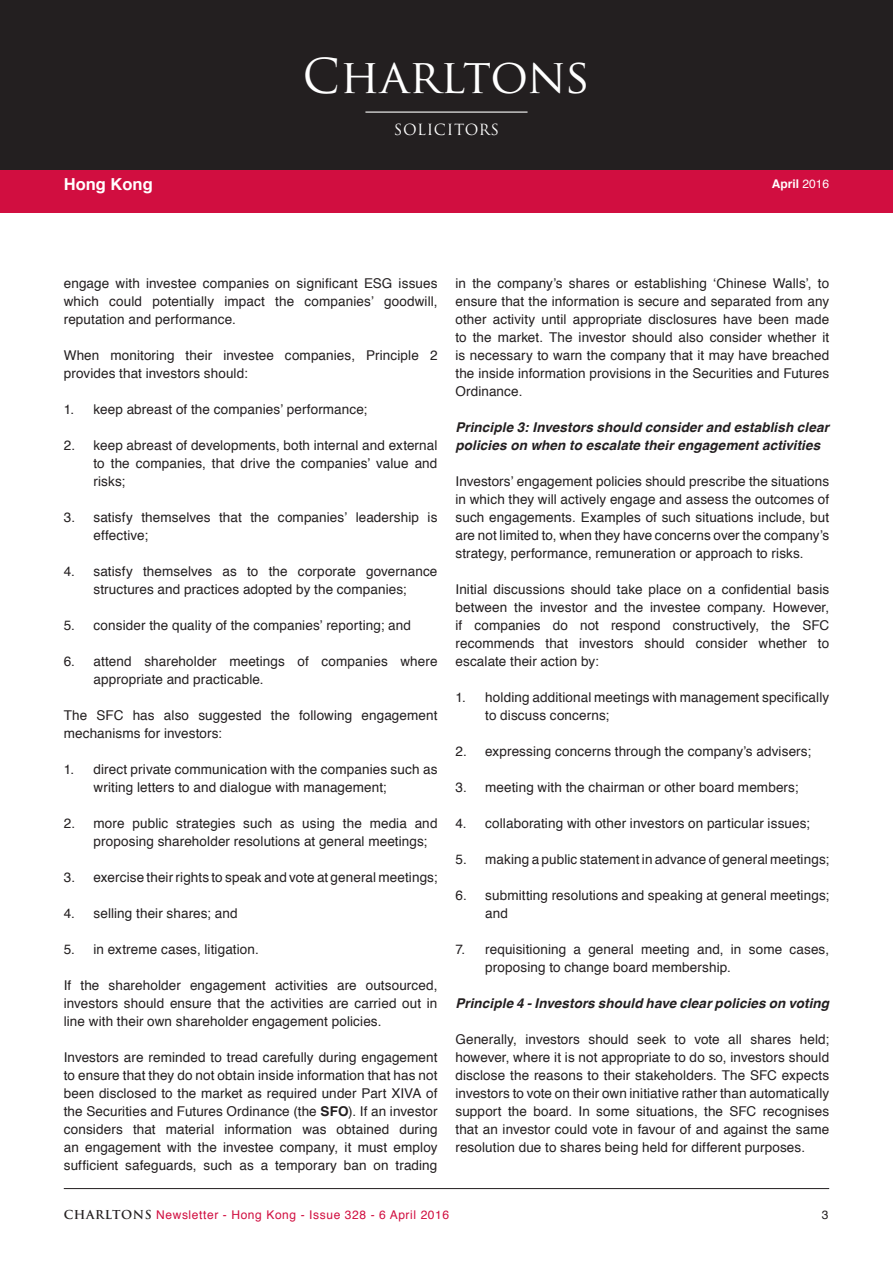
<style>
.page{position:relative;width:893px;height:1263px;background:#fff}
.page>*{position:absolute;margin:0;border:0;box-sizing:border-box;transform-origin:0 0}
.t1{font:46.8px "Trajan Pro";color:#fff}
.t2{font:700 16.5px "Helvetica";color:#fff}
.t3{font:15px "Trajan Pro";letter-spacing:.04em;color:#fff}
.body_text{font:13.5px/18px "Helvetica";letter-spacing:.01em;color:#231f20}
.body__Subtitle2{font:italic 700 13.5px/18px "Helvetica";letter-spacing:.01em;color:#231f20}
.t4{font:12px "Helvetica";letter-spacing:.05em;color:#d10e40}
.t5{font:700 12px "Helvetica";color:#fff}
.t6{font:12px "Helvetica";color:#231f20}
.s1{font-weight:400}
.s2{font-weight:700}
.s3{font-family:"Trajan Pro";font-weight:700;color:#231f20}
</style>
<div class="page">
<div style="left:0;top:194px;width:893px;height:19px;background:#d10e40"></div>
<hr style="left:64px;top:1188px;width:765px;height:1px;background:#231f20">
<div style="left:0;top:0;width:893px;height:170px;background:#231f20"></div>
<div style="left:0;top:170px;width:893px;height:32px;background:#d10e40"></div>
<hr style="left:365px;top:112px;width:162px;height:1px;background:#fff">
<p class="t2" style="left:64px;top:171px;width:90px">Hong Kong</p>
<h1 class="t1" style="left:303px;top:47px;width:289px">Charltons</h1>
<p class="t3" style="left:394px;top:120px;width:107px">SOLICITORS</p>
<p class="t5" style="left:772px;top:174px;width:59px">April <span class="s1">2016</span></p>
<p class="body_text" style="left:64px;top:275px;width:375px;text-align:justify">engage with investee companies on significant ESG issues which could potentially impact the companies’ goodwill, reputation and performance.</p>
<p class="body_text" style="left:64px;top:347px;width:375px">When monitoring their investee companies, Principle 2 provides that investors should:</p>
<p class="body_text" style="left:64px;top:401px;width:305px">1. keep abreast of the companies’ performance;</p>
<p class="body_text" style="left:94px;top:437px;width:345px;text-align:justify;text-indent:-30px">2. keep abreast of developments, both internal and external to the companies, that drive the companies’ value and risks;</p>
<p class="body_text" style="left:94px;top:509px;width:345px;text-indent:-30px">3. satisfy themselves that the companies’ leadership is effective;</p>
<p class="body_text" style="left:64px;top:563px;width:375px;text-align:center">4. satisfy themselves as to the corporate governance structures and practices adopted by the companies;</p>
<p class="body_text" style="left:64px;top:617px;width:349px">5. consider the quality of the companies’ reporting; and</p>
<p class="body_text" style="left:94px;top:653px;width:345px;text-indent:-30px">6. attend shareholder meetings of companies where appropriate and practicable.</p>
<p class="body_text" style="left:64px;top:707px;width:375px">The SFC has also suggested the following engagement mechanisms for investors:</p>
<p class="body_text" style="left:94px;top:761px;width:345px;text-indent:-30px">1. direct private communication with the companies such as writing letters to and dialogue with management;</p>
<p class="body_text" style="left:94px;top:815px;width:345px;text-indent:-30px">2. more public strategies such as using the media and proposing shareholder resolutions at general meetings;</p>
<p class="body_text" style="left:64px;top:869px;width:375px">3. exercise their rights to speak and vote at general meetings;</p>
<p class="body_text" style="left:64px;top:905px;width:175px">4. selling their shares; and</p>
<p class="body_text" style="left:64px;top:941px;width:196px">5. in extreme cases, litigation.</p>
<p class="body_text" style="left:64px;top:977px;width:375px;text-align:justify">If the shareholder engagement activities are outsourced, investors should ensure that the activities are carried out in line with their own shareholder engagement policies.</p>
<p class="body_text" style="left:64px;top:1049px;width:375px;text-align:justify">Investors are reminded to tread carefully during engagement to ensure that they do not obtain inside information that has not been disclosed to the market as required under Part XIVA of the Securities and Futures Ordinance (the <span class="s2">SFO</span>). If an investor considers that material information was obtained during an engagement with the investee company, it must employ sufficient safeguards, such as a temporary ban on trading</p>
<p class="body_text" style="left:455px;top:275px;width:375px;text-align:justify">in the company’s shares or establishing ‘Chinese Walls’, to ensure that the information is secure and separated from any other activity until appropriate disclosures have been made to the market. The investor should also consider whether it is necessary to warn the company that it may have breached the inside information provisions in the Securities and Futures Ordinance.</p>
<p class="body__Subtitle2" style="left:455px;top:418px;width:375px">Principle 3: Investors should consider and establish clear policies on when to escalate their engagement activities</p>
<p class="body_text" style="left:455px;top:473px;width:375px;text-align:justify">Investors’ engagement policies should prescribe the situations in which they will actively engage and assess the outcomes of such engagements. Examples of such situations include, but are not limited to, when they have concerns over the company’s strategy, performance, remuneration or approach to risks.</p>
<p class="body_text" style="left:455px;top:581px;width:375px;text-align:justify">Initial discussions should take place on a confidential basis between the investor and the investee company. However, if companies do not respond constructively, the SFC recommends that investors should consider whether to escalate their action by:</p>
<p class="body_text" style="left:485px;top:689px;width:345px;text-indent:-30px">1. holding additional meetings with management specifically to discuss concerns;</p>
<p class="body_text" style="left:455px;top:743px;width:357px">2. expressing concerns through the company’s advisers;</p>
<p class="body_text" style="left:455px;top:779px;width:345px">3. meeting with the chairman or other board members;</p>
<p class="body_text" style="left:455px;top:815px;width:356px">4. collaborating with other investors on particular issues;</p>
<p class="body_text" style="left:455px;top:851px;width:375px">5. making a public statement in advance of general meetings;</p>
<p class="body_text" style="left:485px;top:887px;width:345px;text-indent:-30px">6. submitting resolutions and speaking at general meetings; and</p>
<p class="body_text" style="left:485px;top:941px;width:345px;text-indent:-30px">7. requisitioning a general meeting and, in some cases, proposing to change board membership.</p>
<p class="body__Subtitle2" style="left:455px;top:994px;width:375px">Principle 4 - Investors should have clear policies on voting</p>
<p class="body_text" style="left:455px;top:1031px;width:375px;text-align:justify">Generally, investors should seek to vote all shares held; however, where it is not appropriate to do so, investors should disclose the reasons to their stakeholders. The SFC expects investors to vote on their own initiative rather than automatically support the board. In some situations, the SFC recognises that an investor could vote in favour of and against the same resolution due to shares being held for different purposes.</p>
<p class="t4" style="left:64px;top:1206px;width:387px"><span class="s3">CHARLTONS</span> Newsletter - Hong Kong - Issue 328 - 6 April 2016</p>
<p class="t6" style="left:822px;top:1206px;width:8px">3</p>
</div>
